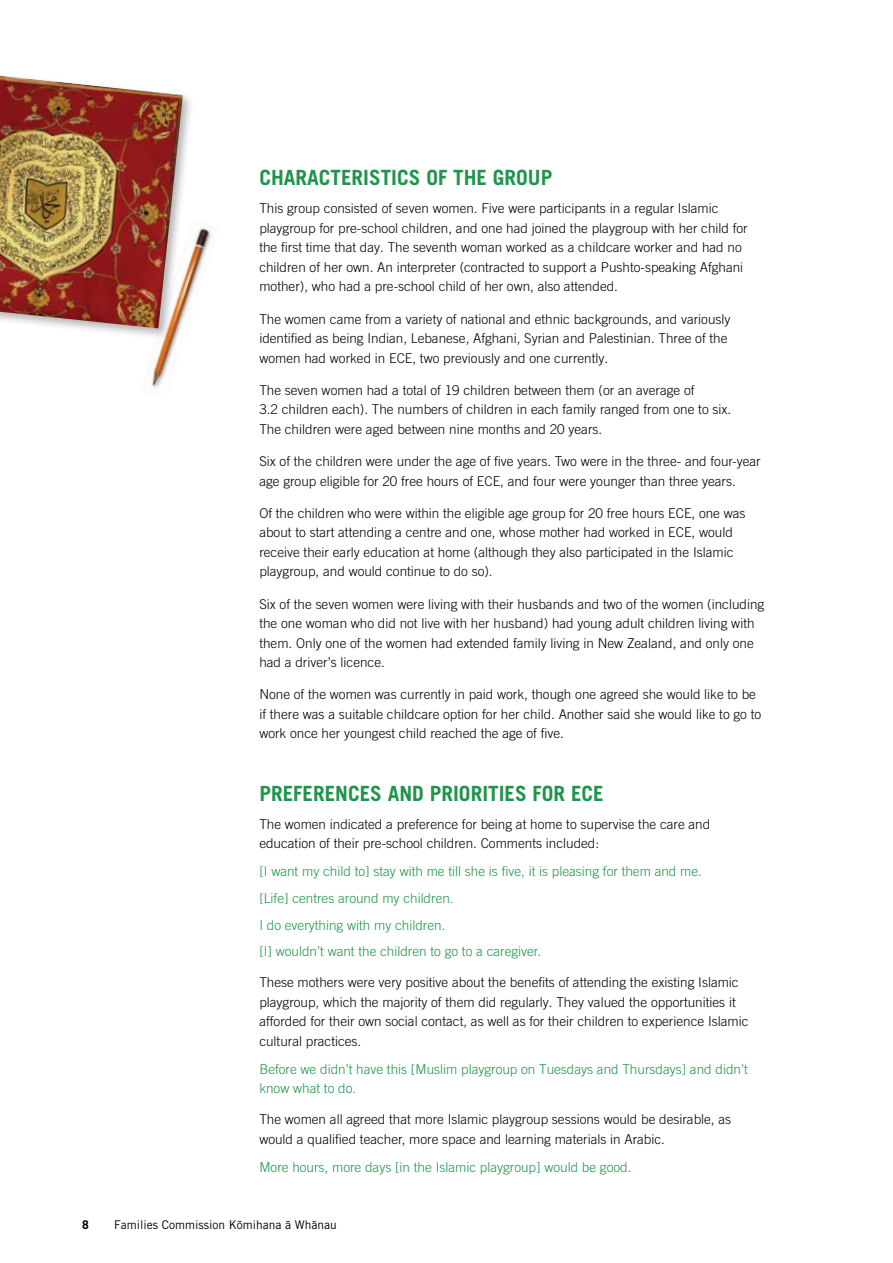
<style>
.page{position:relative;width:893px;height:1263px;background:#fff}
.page>*{position:absolute;margin:0;border:0;box-sizing:border-box;transform-origin:0 0}
.t1{font:700 21px "m Trade Gothic LT Std";color:#1f954b}
.t2{font:300 13.5px/19.5px "m Trade Gothic LT Std";color:#000}
.t3{font:300 13.5px/26.7px "m Trade Gothic LT Std";color:#1f954b}
.t4{font:12px "m Trade Gothic LT Std";color:#000}
.t5{font:700 12px "m Trade Gothic LT Std";color:#000}
</style>
<div class="page">
<img style="left:144px;top:228px;width:71px;height:160px">
<div style="left:0;top:66px;width:195px;height:274px;background:#000;opacity:.3"></div>
<img style="left:0;top:76px;width:183px;height:252px">
<h1 class="t1" style="left:259px;top:165px;width:24px">CHARACTERISTICS</h1>
<h1 class="t1" style="left:426px;top:165px;width:39px">OF THE</h1>
<h1 class="t1" style="left:493px;top:165px;width:59px">GROUP</h1>
<p class="t2" style="left:259px;top:199px;width:490px">This group consisted of seven women. Five were participants in a regular Islamic playgroup for pre-school children, and one had joined the playgroup with her child for the first time that day. The seventh woman worked as a childcare worker and had no children of her own. An interpreter (contracted to support a Pushto-speaking Afghani mother), who had a pre-school child of her own, also attended.</p>
<p class="t2" style="left:259px;top:309px;width:473px">The women came from a variety of national and ethnic backgrounds, and variously identified as being Indian, Lebanese, Afghani, Syrian and Palestinian. Three of the women had worked in ECE, two previously and one currently.</p>
<p class="t2" style="left:259px;top:380px;width:473px">The seven women had a total of 19 children between them (or an average of<br>3.2 children each). The numbers of children in each family ranged from one to six.<br>The children were aged between nine months and 20 years.</p>
<p class="t2" style="left:259px;top:451px;width:503px">Six of the children were under the age of five years. Two were in the three- and four-year age group eligible for 20 free hours of ECE, and four were younger than three years.</p>
<p class="t2" style="left:259px;top:503px;width:488px">Of the children who were within the eligible age group for 20 free hours ECE, one was about to start attending a centre and one, whose mother had worked in ECE, would receive their early education at home (although they also participated in the Islamic playgroup, and would continue to do so).</p>
<p class="t2" style="left:259px;top:594px;width:506px">Six of the seven women were living with their husbands and two of the women (including the one woman who did not live with her husband) had young adult children living with them. Only one of the women had extended family living in New Zealand, and only one had a driver’s licence.</p>
<p class="t2" style="left:259px;top:684px;width:503px">None of the women was currently in paid work, though one agreed she would like to be if there was a suitable childcare option for her child. Another said she would like to go to work once her youngest child reached the age of five.</p>
<h1 class="t1" style="left:259px;top:780px;width:24px">PREFERENCES</h1>
<h1 class="t1" style="left:388px;top:780px;width:64px">AND PRIORITIES</h1>
<h1 class="t1" style="left:532px;top:780px;width:12px">FOR</h1>
<h1 class="t1" style="left:571px;top:780px;width:34px">ECE</h1>
<p class="t2" style="left:259px;top:814px;width:452px">The women indicated a preference for being at home to supervise the care and education of their pre-school children. Comments included:</p>
<p class="t3" style="left:259px;top:858px;width:444px">[I want my child to] stay with me till she is five, it is pleasing for them and me. [Life] centres around my children.<br>I do everything with my children.<br>[I] wouldn’t want the children to go to a caregiver.</p>
<p class="t2" style="left:259px;top:972px;width:491px">These mothers were very positive about the benefits of attending the existing Islamic playgroup, which the majority of them did regularly. They valued the opportunities it afforded for their own social contact, as well as for their children to experience Islamic cultural practices.</p>
<p class="t3" style="left:259px;top:1059px;width:490px;line-height:19.5px">Before we didn’t have this [Muslim playgroup on Tuesdays and Thursdays] and didn’t know what to do.</p>
<p class="t2" style="left:259px;top:1109px;width:473px">The women all agreed that more Islamic playgroup sessions would be desirable, as would a qualified teacher, more space and learning materials in Arabic.</p>
<p class="t3" style="left:259px;top:1153px;width:374px">More hours, more days [in the Islamic playgroup] would be good.</p>
<p class="t5" style="left:82px;top:1217px;width:8px">8</p>
<p class="t4" style="left:114px;top:1217px;width:224px">Families Commission Kömihana ä Whänau</p>
</div>
